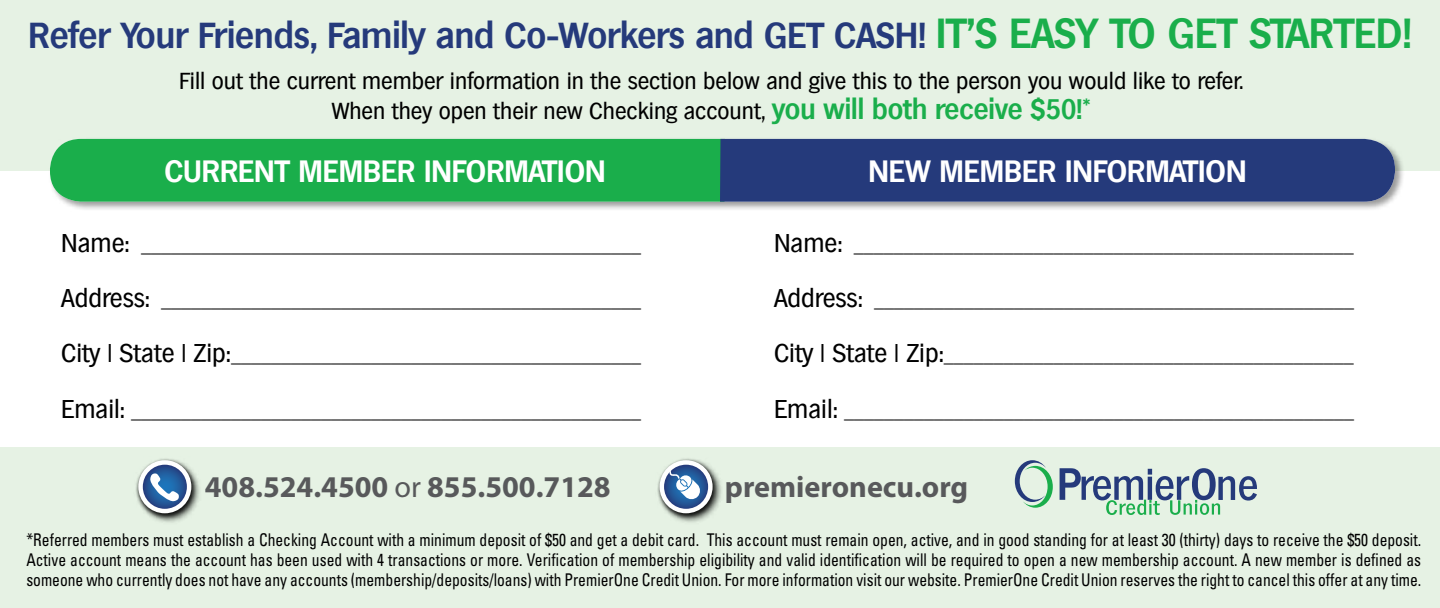
<style>
.page{position:relative;width:1440px;height:608px;background:#fff}
.page>*{position:absolute;margin:0;border:0;box-sizing:border-box;transform-origin:0 0}
.t1{font:700 35.25px "Hamburg Serial";color:#253a7b}
.t2{font:700 30.25px "Myriad Pro";color:#58595b}
.t3{font:700 30px "Hamburg Serial";color:#fff}
.t4{font:22.5px/30px "Hamburg Serial";color:#000;text-align:center}
.t5{font:20px "Myriad Pro";color:#000}
.t6{font:condensed 17.5px/20px "Univers LT Std";color:#000;text-align:justify;scale:.89 1}
.s1{font-size:41px;color:#1aae4b}
.s2{font-weight:700;font-size:27.5px;color:#1aae4b}
.s3{font-family:"Hamburg Serial";font-size:25px}
.s4{font-weight:400}
</style>
<div class="page">
<div style="left:0;top:0;width:1440px;height:170px;background:#e6f2e4"></div>
<div style="left:0;top:447px;width:1440px;height:161px;background:#e6f2e4"></div>
<div style="left:48px;top:137px;width:1357px;height:74px;background:#000;opacity:.4"></div>
<div style="left:50px;top:139px;width:670px;height:63px;background:#1aae4b"></div>
<div style="left:720px;top:139px;width:675px;height:63px;background:#253a7b"></div>
<div style="left:656px;top:457px;width:68px;height:69px;background:#000;opacity:.75"></div>
<img style="left:656px;top:457px;width:63px;height:63px">
<svg style="left:660px;top:460px;width:53px;height:53px"></svg>
<svg style="left:664px;top:464px;width:44px;height:44px"></svg>
<svg style="left:669px;top:468px;width:32px;height:32px"></svg>
<div style="left:134px;top:457px;width:69px;height:69px;background:#000;opacity:.75"></div>
<img style="left:134px;top:457px;width:64px;height:63px">
<svg style="left:138px;top:460px;width:53px;height:53px"></svg>
<svg style="left:143px;top:464px;width:44px;height:44px"></svg>
<svg style="left:150px;top:473px;width:29px;height:29px"></svg>
<svg style="left:1060px;top:468px;width:197px;height:47px"></svg>
<svg style="left:1015px;top:460px;width:38px;height:47px"></svg>
<h1 class="t1" style="left:28px;top:13px;width:1385px">Refer Your Friends, Family and Co-Workers and GET CASH! <span class="s1">IT’S EASY TO GET STARTED!</span></h1>
<p class="t4" style="left:179px;top:65px;width:1066px">Fill out the current member information in the section below and give this to the person you would like to refer.<br>When they open their new Checking account, <span class="s2">you will both receive $50!</span><sup>*</sup></p>
<h3 class="t3" style="left:164px;top:152px;width:443px">CURRENT MEMBER INFORMATION</h3>
<h3 class="t3" style="left:868px;top:152px;width:380px">NEW MEMBER INFORMATION</h3>
<p class="t5" style="left:61px;top:235px;width:581px"><span class="s3">Name:</span> __________________________________________________</p>
<p class="t5" style="left:61px;top:290px;width:582px"><span class="s3">Address:</span> ________________________________________________</p>
<p class="t5" style="left:61px;top:345px;width:581px"><span class="s3">City | State | Zip:</span>_________________________________________</p>
<p class="t5" style="left:61px;top:400px;width:582px"><span class="s3">Email:</span> ___________________________________________________</p>
<p class="t5" style="left:774px;top:235px;width:581px"><span class="s3">Name:</span> __________________________________________________</p>
<p class="t5" style="left:774px;top:290px;width:582px"><span class="s3">Address:</span> ________________________________________________</p>
<p class="t5" style="left:774px;top:345px;width:581px"><span class="s3">City | State | Zip:</span>_________________________________________</p>
<p class="t5" style="left:774px;top:400px;width:582px"><span class="s3">Email:</span> ___________________________________________________</p>
<h2 class="t2" style="left:205px;top:467px;width:407px">408.524.4500 <span class="s4">or</span> 855.500.7128</h2>
<h2 class="t2" style="left:725px;top:467px;width:245px">premieronecu.org</h2>
<p class="t6" style="left:26px;top:529px;width:1569px">*Referred members must establish a Checking Account with a minimum deposit of $50 and get a debit card. This account must remain open, active, and in good standing for at least 30 (thirty) days to receive the $50 deposit.<br>Active account means the account has been used with 4 transactions or more. Verification of membership eligibility and valid identification will be required to open a new membership account. A new member is defined as someone who currently does not have any accounts (membership/deposits/loans) with PremierOne Credit Union. For more information visit our website. PremierOne Credit Union reserves the right to cancel this offer at any time.</p>
</div>
